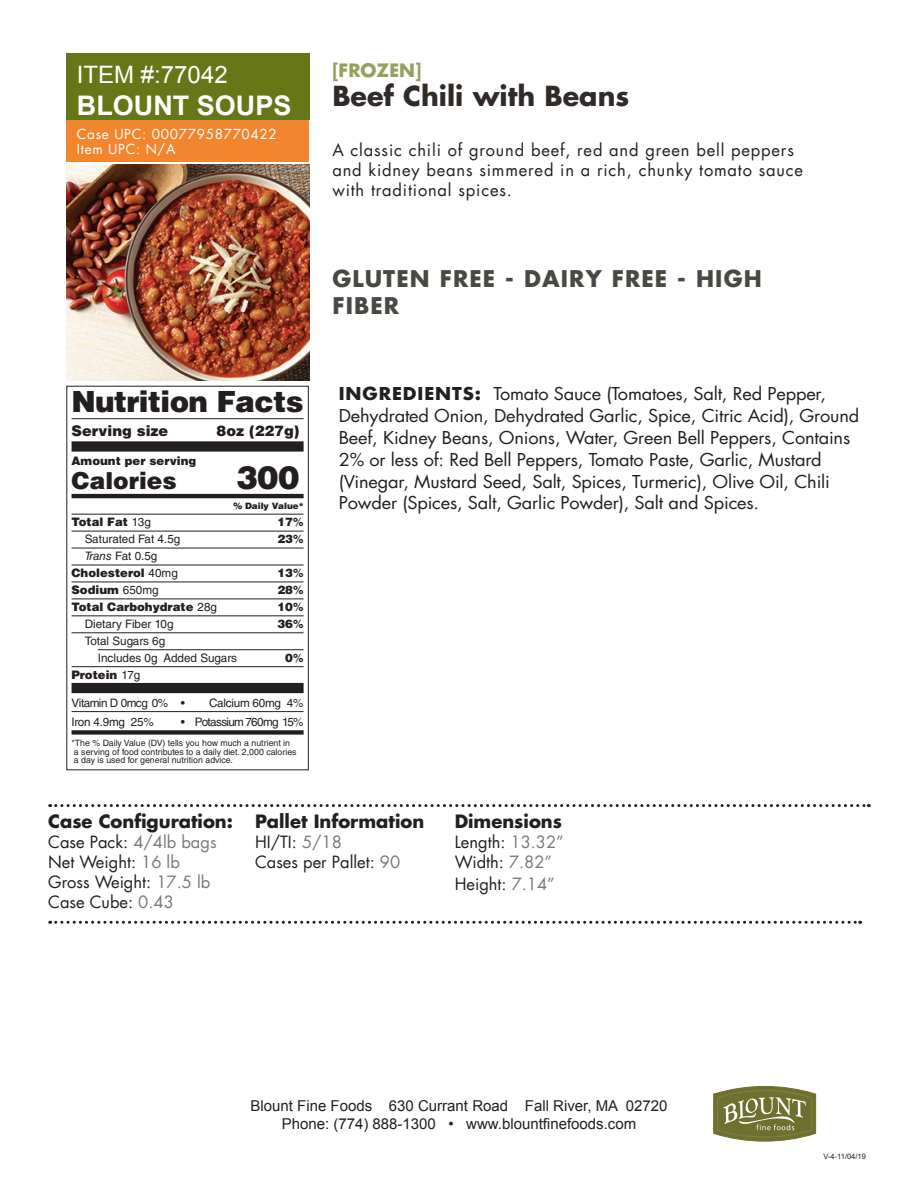
<style>
.page{position:relative;width:918px;height:1188px;background:#fff}
.page>*{position:absolute;margin:0;border:0;box-sizing:border-box;transform-origin:0 0}
.t1{font:900 32.1px "Helvetica LT Std";color:#231f20}
.t2{font:900 29.25px "Helvetica LT Std";letter-spacing:-.02em;color:#231f20}
.t3{font:700 27px "Futura";color:#302a28}
.t4{font:700 27px "Arial";color:#fff}
.t5{font:24px "Arial";color:#fff}
.t6{font:900 23.4px "Helvetica LT Std";color:#231f20}
.t7{font:700 22.5px/27px "Futura";letter-spacing:.05em;color:#494944}
.t8{font:700 18px "Futura";color:#231f20}
.t9{font:700 18px "Futura";color:#95a05e}
.t10{font:17.4px/21.9px "Futura";letter-spacing:-.01em;color:#231f20;scale:1.05 1}
.t11{font:16.5px/19.8px "Futura";color:#231f20}
.t12{font:16.5px/19.8px "Futura";letter-spacing:.05em;color:#231f20}
.t13{font:15px/18px "Arial";color:#231f20;text-align:center}
.t14{font:900 14.55px "Helvetica LT Std";color:#231f20}
.t15{font:13.5px/15px "Futura";letter-spacing:.05em;color:#fff}
.t16{font:900 11.7px "Helvetica LT Std";color:#231f20}
.t17{font:11.7px/17px "Helvetica LT Std";color:#231f20}
.t18{font:11.7px/17px "Helvetica LT Std";letter-spacing:-.02em;color:#231f20}
.t19{font:11.7px "Helvetica LT Std";letter-spacing:-.055em;color:#231f20}
.t20{font:11.7px "Helvetica LT Std";letter-spacing:-.04em;color:#231f20}
.t21{font:8.7px/8.7px "Helvetica LT Std";color:#231f20}
.t22{font:900 8.7px "Helvetica LT Std";color:#231f20}
.t23{font:7.5px "Arial";color:#231f20}
.s1{font-weight:400}
.s2{font-weight:700}
.s3{font-style:italic}
.s4{font-weight:900}
.s5{color:#76787b}
</style>
<div class="page">
<div style="left:66px;top:54px;width:243px;height:66px;background:#677717"></div>
<img style="left:66px;top:164px;width:243px;height:216px">
<svg style="left:713px;top:1086px;width:103px;height:55px;background:#898c57"></svg>
<div style="left:66px;top:120px;width:243px;height:41px;background:#f1862e"></div>
<svg style="left:50px;top:804px;width:819px;height:3px"></svg>
<svg style="left:50px;top:921px;width:811px;height:3px"></svg>
<hr style="left:72px;top:418px;width:232px;height:1px;background:#231f20">
<div style="left:72px;top:441px;width:232px;height:11px;background:#231f20"></div>
<hr style="left:72px;top:494px;width:232px;height:4px;background:#231f20">
<hr style="left:72px;top:514px;width:232px;height:1px;background:#231f20">
<hr style="left:72px;top:531px;width:232px;height:1px;background:#231f20">
<hr style="left:72px;top:548px;width:232px;height:1px;background:#231f20">
<hr style="left:72px;top:565px;width:232px;height:1px;background:#231f20">
<hr style="left:72px;top:582px;width:232px;height:1px;background:#231f20">
<hr style="left:72px;top:599px;width:232px;height:1px;background:#231f20">
<hr style="left:72px;top:616px;width:232px;height:1px;background:#231f20">
<hr style="left:72px;top:633px;width:232px;height:1px;background:#231f20">
<hr style="left:98px;top:649px;width:206px;height:1px;background:#231f20">
<hr style="left:72px;top:666px;width:232px;height:1px;background:#231f20">
<div style="left:72px;top:683px;width:232px;height:10px;background:#231f20"></div>
<hr style="left:72px;top:711px;width:232px;height:1px;background:#231f20">
<div style="left:72px;top:730px;width:232px;height:5px;background:#231f20"></div>
<div style="left:66px;top:386px;width:243px;height:384px;border:1px solid #231f20"></div>
<h3 class="t5" style="left:77px;top:59px;width:152px">ITEM #:77042</h3>
<h3 class="t4" style="left:77px;top:87px;width:216px">BLOUNT SOUPS</h3>
<p class="t15" style="left:77px;top:126px;width:202px">Case UPC: 00077958770422<br>Item UPC: N/A</p>
<h2 class="t2" style="left:72px;top:382px;width:234px">Nutrition Facts</h2>
<p class="t14" style="left:72px;top:421px;width:98px">Serving size</p>
<p class="t14" style="left:217px;top:421px;width:84px">8oz (227g)</p>
<p class="t16" style="left:72px;top:453px;width:126px">Amount per serving</p>
<h3 class="t6" style="left:72px;top:465px;width:107px">Calories</h3>
<h1 class="t1" style="left:236px;top:456px;width:65px">300</h1>
<p class="t22" style="left:233px;top:500px;width:72px">% Daily Value*</p>
<p class="t16" style="left:72px;top:514px;width:81px">Total Fat <span class="s1">13g</span></p>
<p class="t16" style="left:278px;top:514px;width:27px">17<span class="s2">%</span></p>
<p class="t17" style="left:85px;top:530px;width:97px">Saturated Fat 4.5g</p>
<p class="t16" style="left:278px;top:531px;width:27px">23<span class="s2">%</span></p>
<p class="t18" style="left:72px;top:547px;width:108px;text-indent:13px"><span class="s3">Trans</span> Fat 0.5g<br><span class="s4">Cholesterol</span> 40mg</p>
<p class="t16" style="left:278px;top:565px;width:27px">13<span class="s2">%</span></p>
<p class="t16" style="left:72px;top:582px;width:89px">Sodium <span class="s1">650mg</span></p>
<p class="t16" style="left:278px;top:582px;width:27px">28<span class="s2">%</span></p>
<p class="t16" style="left:72px;top:599px;width:147px">Total Carbohydrate <span class="s1">28g</span></p>
<p class="t16" style="left:278px;top:599px;width:27px">10<span class="s2">%</span></p>
<p class="t17" style="left:85px;top:615px;width:90px">Dietary Fiber 10g</p>
<p class="t16" style="left:278px;top:616px;width:27px">36<span class="s2">%</span></p>
<p class="t17" style="left:98px;top:632px;width:141px;text-indent:-13px">Total Sugars 6g<br>Includes 0g Added Sugars</p>
<p class="t16" style="left:285px;top:650px;width:20px">0<span class="s2">%</span></p>
<p class="t16" style="left:72px;top:667px;width:70px">Protein <span class="s1">17g</span></p>
<p class="t20" style="left:72px;top:696px;width:115px">Vitamin D 0mcg 0% •</p>
<p class="t18" style="left:209px;top:694px;width:96px">Calcium 60mg 4%</p>
<p class="t18" style="left:72px;top:713px;width:84px">Iron 4.9mg 25%</p>
<p class="t19" style="left:181px;top:715px;width:124px">• Potassium 760mg 15%</p>
<p class="t21" style="left:72px;top:738px;width:227px">*The % Daily Value (DV) tells you how much a nutrient in a serving of food contributes to a daily diet. 2,000 calories a day is used for general nutrition advice.</p>
<p class="t9" style="left:332px;top:57px;width:91px">[FROZEN]</p>
<h3 class="t3" style="left:332px;top:77px;width:299px">Beef Chili with Beans</h3>
<p class="t12" style="left:332px;top:140px;width:472px">A classic chili of ground beef, red and green bell peppers and kidney beans simmered in a rich, chunky tomato sauce with traditional spices.</p>
<p class="t7" style="left:332px;top:264px;width:431px">GLUTEN FREE - DAIRY FREE - HIGH<br>FIBER</p>
<p class="t10" style="left:339px;top:383px;width:497px"><span class="s2">INGREDIENTS:</span> Tomato Sauce (Tomatoes, Salt, Red Pepper, Dehydrated Onion, Dehydrated Garlic, Spice, Citric Acid), Ground Beef, Kidney Beans, Onions, Water, Green Bell Peppers, Contains 2% or less of: Red Bell Peppers, Tomato Paste, Garlic, Mustard (Vinegar, Mustard Seed, Salt, Spices, Turmeric), Olive Oil, Chili Powder (Spices, Salt, Garlic Powder), Salt and Spices.</p>
<p class="t8" style="left:48px;top:809px;width:186px">Case Configuration:</p>
<p class="t11" style="left:48px;top:832px;width:170px">Case Pack: <span class="s5">4/4lb bags<br></span>Net Weight: <span class="s5">16 lb<br></span>Gross Weight: <span class="s5">17.5 lb<br></span>Case Cube: <span class="s5">0.43</span></p>
<p class="t8" style="left:255px;top:809px;width:171px">Pallet Information</p>
<p class="t11" style="left:255px;top:832px;width:147px">HI/TI: <span class="s5">5/18<br></span>Cases per Pallet: <span class="s5">90</span></p>
<p class="t8" style="left:455px;top:809px;width:109px">Dimensions</p>
<p class="t11" style="left:455px;top:832px;width:111px">Length: <span class="s5">13.32”<br></span>Width: <span class="s5">7.82”</span></p>
<p class="t11" style="left:455px;top:873px;width:102px">Height: <span class="s5">7.14”</span></p>
<p class="t13" style="left:251px;top:1097px;width:418px">Blount Fine Foods 630 Currant Road Fall River, MA 02720<br>Phone: (774) 888-1300 • www.blountfinefoods.com</p>
<p class="t23" style="left:823px;top:1151px;width:44px">V-4-11/04/19</p>
</div>
